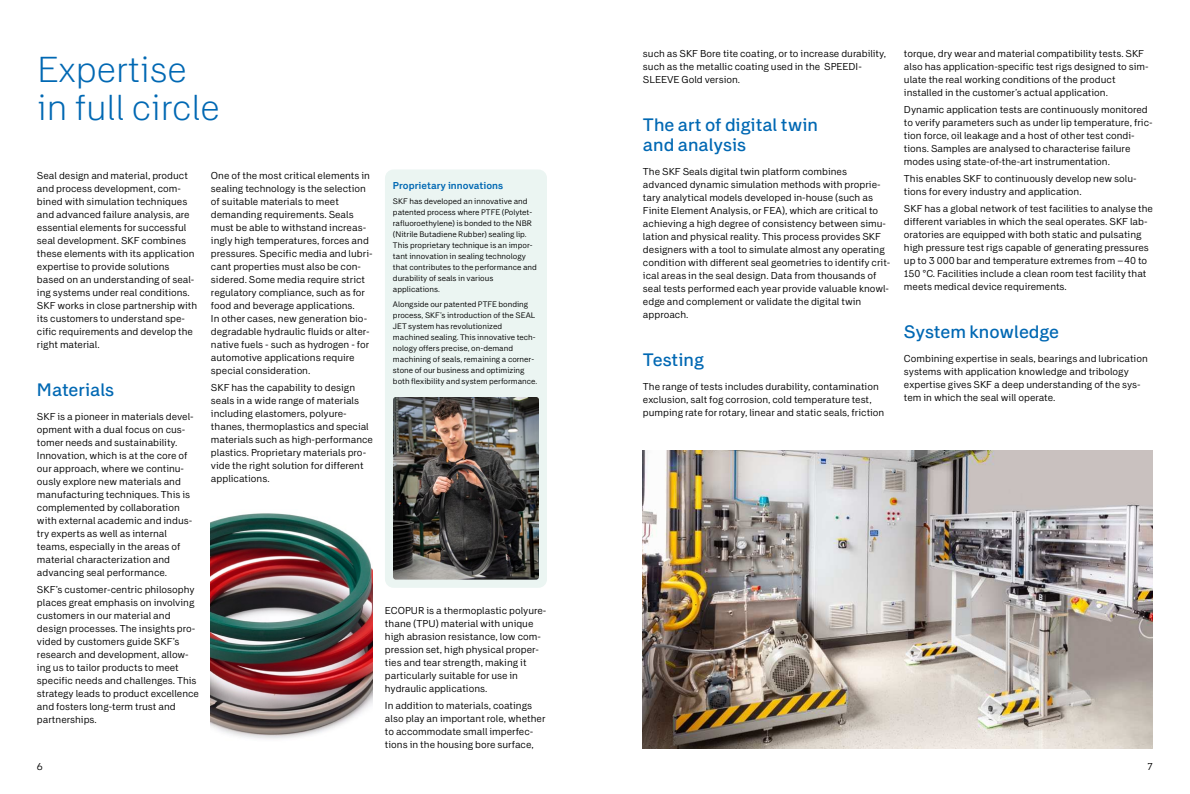
<style>
.page{position:relative;width:1190px;height:794px;background:#fff}
.page>*{position:absolute;margin:0;border:0;box-sizing:border-box;transform-origin:0 0}
.t1{font:300 36px/38px "SKF Sans";color:#0068b3}
.t2{font:500 18px/20px "SKF Sans";color:#0068b3}
.t3{font:10px/13px "SKF Sans";color:#000}
.t4{font:700 10px "SKF Sans";color:#0068b3}
.t5{font:8px/11px "SKF Sans";color:#000}
</style>
<div class="page">
<img style="left:211px;top:513px;width:162px;height:226px">
<img style="left:643px;top:450px;width:510px;height:299px">
<div style="left:385px;top:170px;width:162px;height:418px;background:#ebf5f2;border-radius:9px"></div>
<img style="left:393px;top:397px;width:146px;height:183px">
<h1 class="t1" style="left:37px;top:53px;width:184px">Expertise in full circle</h1>
<p class="t3" style="left:37px;top:170px;width:162px">Seal design and material, product and process development, com&shy;bined with simulation techniques and advanced failure analysis, are essential elements for successful seal development. SKF combines these elements with its application expertise to provide solutions based on an understanding of seal&shy;ing systems under real conditions.<br>SKF works in close partnership with its customers to understand spe&shy;cific requirements and develop the right material.</p>
<h2 class="t2" style="left:37px;top:381px;width:79px">Materials</h2>
<p class="t3" style="left:37px;top:411px;width:158px">SKF is a pioneer in materials devel&shy;opment with a dual focus on cus&shy;tomer needs and sustainability.<br>Innovation, which is at the core of our approach, where we continu&shy;ously explore new materials and manufacturing techniques. This is complemented by collaboration with external academic and indus&shy;try experts as well as internal teams, especially in the areas of material characterization and advancing seal performance.</p>
<p class="t3" style="left:37px;top:584px;width:164px">SKF’s customer-centric philosophy places great emphasis on involving customers in our material and design processes. The insights pro&shy;vided by customers guide SKF’s research and development, allow&shy;ing us to tailor products to meet specific needs and challenges. This strategy leads to product excellence and fosters long-term trust and partnerships.</p>
<p class="t3" style="left:211px;top:170px;width:163px">One of the most critical elements in sealing technology is the selection of suitable materials to meet demanding requirements. Seals must be able to withstand increas&shy;ingly high temperatures, forces and pressures. Specific media and lubri&shy;cant properties must also be con&shy;sidered. Some media require strict regulatory compliance, such as for food and beverage applications.<br>In other cases, new generation bio&shy;degradable hydraulic fluids or alter&shy;native fuels - such as hydrogen - for automotive applications require special consideration.</p>
<p class="t3" style="left:211px;top:382px;width:164px">SKF has the capability to design seals in a wide range of materials including elastomers, polyure&shy;thanes, thermoplastics and special materials such as high-performance plastics. Proprietary materials pro&shy;vide the right solution for different applications.</p>
<p class="t4" style="left:393px;top:181px;width:112px">Proprietary innovations</p>
<p class="t5" style="left:393px;top:196px;width:145px">SKF has developed an innovative and patented process where PTFE (Polytet&shy;rafluoroethylene) is bonded to the NBR (Nitrile Butadiene Rubber) sealing lip.<br>This proprietary technique is an impor&shy;tant innovation in sealing technology that contributes to the performance and durability of seals in various applications.</p>
<p class="t5" style="left:393px;top:299px;width:146px">Alongside our patented PTFE bonding process, SKF’s introduction of the SEAL JET system has revolutionized machined sealing. This innovative tech&shy;nology offers precise, on-demand machining of seals, remaining a corner&shy;stone of our business and optimizing both flexibility and system performance.</p>
<p class="t3" style="left:385px;top:605px;width:163px">ECOPUR is a thermoplastic polyure&shy;thane (TPU) material with unique high abrasion resistance, low com&shy;pression set, high physical proper&shy;ties and tear strength, making it particularly suitable for use in hydraulic applications.</p>
<p class="t3" style="left:385px;top:700px;width:162px">In addition to materials, coatings also play an important role, whether to accommodate small imperfec&shy;tions in the housing bore surface,</p>
<p class="t3" style="left:643px;top:48px;width:245px">such as SKF Bore tite coating, or to increase durability, such as the metallic coating used in the SPEEDI-<br>SLEEVE Gold version.</p>
<h2 class="t2" style="left:643px;top:116px;width:177px">The art of digital twin and analysis</h2>
<p class="t3" style="left:643px;top:166px;width:249px">The SKF Seals digital twin platform combines advanced dynamic simulation methods with proprie&shy;tary analytical models developed in-house (such as Finite Element Analysis, or FEA), which are critical to achieving a high degree of consistency between simu&shy;lation and physical reality. This process provides SKF designers with a tool to simulate almost any operating condition with different seal geometries to identify crit&shy;ical areas in the seal design. Data from thousands of seal tests performed each year provide valuable knowl&shy;edge and complement or validate the digital twin approach.</p>
<h2 class="t2" style="left:643px;top:351px;width:62px">Testing</h2>
<p class="t3" style="left:643px;top:381px;width:243px">The range of tests includes durability, contamination exclusion, salt fog corrosion, cold temperature test, pumping rate for rotary, linear and static seals, friction</p>
<p class="t3" style="left:904px;top:48px;width:246px">torque, dry wear and material compatibility tests. SKF also has application-specific test rigs designed to sim&shy;ulate the real working conditions of the product installed in the customer’s actual application.</p>
<p class="t3" style="left:904px;top:104px;width:250px">Dynamic application tests are continuously monitored to verify parameters such as under lip temperature, fric&shy;tion force, oil leakage and a host of other test condi&shy;tions. Samples are analysed to characterise failure modes using state-of-the-art instrumentation.</p>
<p class="t3" style="left:904px;top:173px;width:234px">This enables SKF to continuously develop new solu&shy;tions for every industry and application.</p>
<p class="t3" style="left:904px;top:203px;width:250px">SKF has a global network of test facilities to analyse the different variables in which the seal operates. SKF lab&shy;oratories are equipped with both static and pulsating high pressure test rigs capable of generating pressures up to 3 000 bar and temperature extremes from –40 to 150 °C. Facilities include a clean room test facility that meets medical device requirements.</p>
<h2 class="t2" style="left:904px;top:323px;width:157px">System knowledge</h2>
<p class="t3" style="left:904px;top:353px;width:245px">Combining expertise in seals, bearings and lubrication systems with application knowledge and tribology expertise gives SKF a deep understanding of the sys&shy;tem in which the seal will operate.</p>
<p class="t3" style="left:37px;top:761px;width:7px">6</p>
<p class="t3" style="left:1148px;top:761px;width:7px">7</p>
</div>
